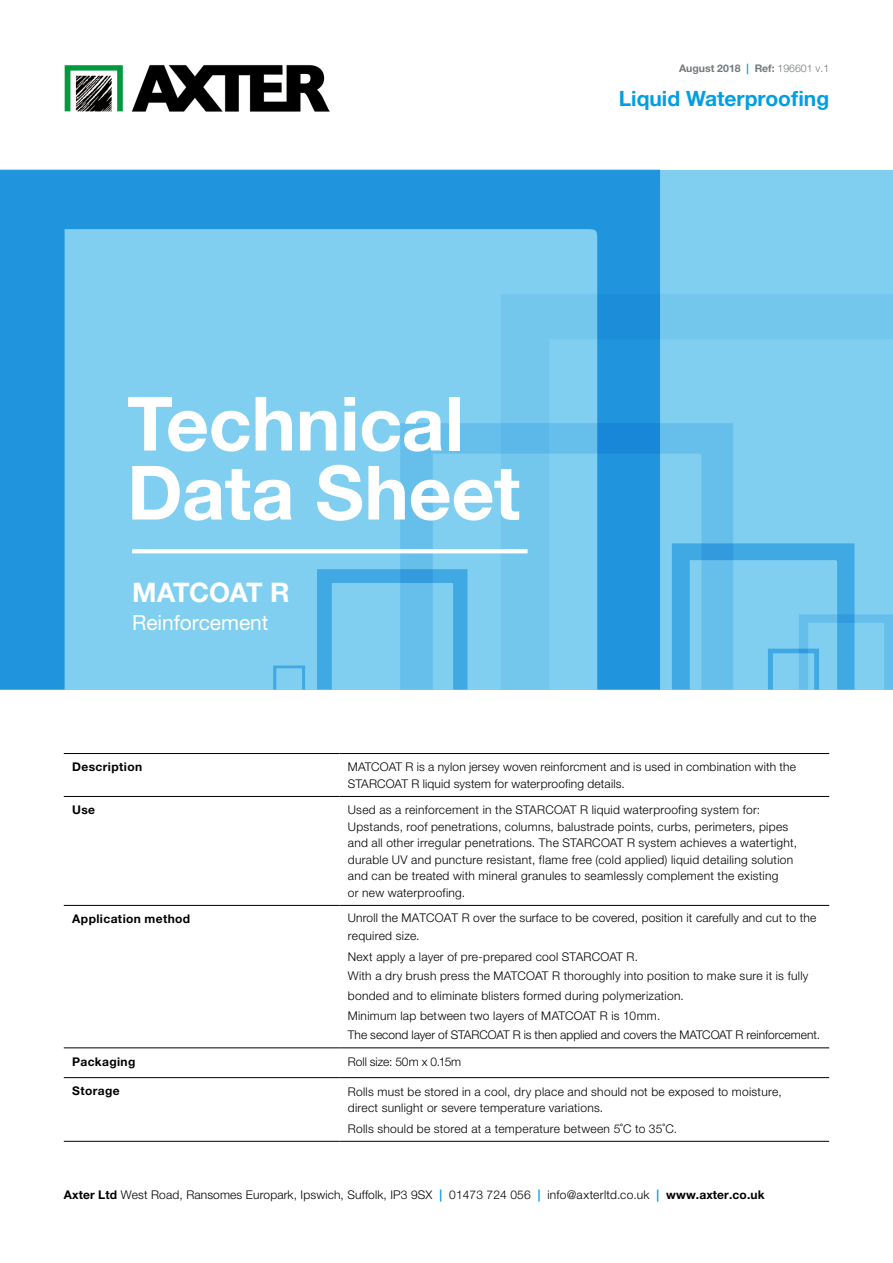
<style>
.page{position:relative;width:893px;height:1263px;background:#fff}
.page>*{position:absolute;margin:0;border:0;box-sizing:border-box;transform-origin:0 0}
.t1{font:700 75px/69px "Helvetica Neue LT";letter-spacing:-.005em;color:#fff}
.t2{font:700 27px "Helvetica Neue LT";letter-spacing:-.02em;color:#fff}
.t3{font:700 21px "Helvetica Neue";color:#009fe3}
.t4{font:21px "Helvetica Neue LT";letter-spacing:-.005em;color:#fff}
.t5{font:300 12px/16.5px "Helvetica Neue LT";letter-spacing:.02em;color:#000}
.t6{font:700 12px "Helvetica Neue LT";letter-spacing:.03em;color:#000}
.t7{font:300 12px "Helvetica Neue LT";letter-spacing:-.005em;color:#000}
.t8{font:700 10.5px "Helvetica Neue LT";color:#73797c}
.s1{color:#009fe3}
.s2{font-weight:300}
.s3{font-family:"Helvetica Neue LT Pro"}
.s4{font-weight:700}
.s5{font-weight:700;color:#009fe3}
</style>
<div class="page">
<div style="left:0;top:170px;width:893px;height:519px;background:#80cff1"></div>
<svg style="left:0;top:170px;width:660px;height:519px"></svg>
<svg style="left:501px;top:294px;width:392px;height:395px"></svg>
<svg style="left:273px;top:665px;width:32px;height:24px"></svg>
<svg style="left:132px;top:549px;width:396px;height:4px;background:#f7fcfe"></svg>
<hr style="left:64px;top:796px;width:275px;height:1px;background:#000">
<hr style="left:339px;top:796px;width:490px;height:1px;background:#000">
<hr style="left:64px;top:905px;width:275px;height:1px;background:#000">
<hr style="left:339px;top:905px;width:490px;height:1px;background:#000">
<hr style="left:64px;top:1047px;width:275px;height:1px;background:#000">
<hr style="left:339px;top:1047px;width:490px;height:1px;background:#000">
<hr style="left:64px;top:1077px;width:275px;height:1px;background:#000">
<hr style="left:339px;top:1077px;width:490px;height:1px;background:#000">
<hr style="left:64px;top:1141px;width:275px;height:1px;background:#000">
<hr style="left:339px;top:1141px;width:490px;height:1px;background:#000">
<hr style="left:64px;top:753px;width:275px;height:1px;background:#000">
<hr style="left:339px;top:753px;width:490px;height:1px;background:#000">
<img style="left:64px;top:65px;width:266px;height:46px">
<p class="t8" style="left:679px;top:62px;width:152px">August 2018 <span class="s1">|</span> Ref: <span class="s2">196601 v.1</span></p>
<h3 class="t3" style="left:619px;top:82px;width:212px">Liquid Waterproofing</h3>
<h1 class="t1" style="left:127px;top:388px;width:395px">Technical<br>Data Sheet</h1>
<h2 class="t2" style="left:132px;top:576px;width:159px">MATCOAT R</h2>
<h3 class="t4" style="left:132px;top:610px;width:138px">Reinforcement</h3>
<p class="t6" style="left:72px;top:760px;width:71px">Description</p>
<p class="t5" style="left:348px;top:759px;width:450px">MATCOAT R is a nylon jersey woven reinforcment and is used in combination with the<br>STARCOAT R liquid system for waterproofing details.</p>
<p class="t6" style="left:72px;top:803px;width:24px">Use</p>
<p class="t5" style="left:348px;top:802px;width:451px">Used as a reinforcement in the STARCOAT R liquid waterproofing system for:<br>Upstands, roof penetrations, columns, balustrade points, curbs, perimeters, pipes and all other irregular penetrations. The STARCOAT R system achieves a watertight, durable UV and puncture resistant, flame free (cold applied) liquid detailing solution and can be treated with mineral granules to seamlessly complement the existing<br>or new waterproofing.</p>
<p class="t6" style="left:72px;top:911px;width:120px">Application method</p>
<p class="t5" style="left:348px;top:909px;width:470px;line-height:17.4px">Unroll the MATCOAT R <span class="s3">o</span>ver the surface to be covered, position it carefully and cut to the required size.</p>
<p class="t5" style="left:348px;top:946px;width:474px;line-height:19.6px">Next apply a layer of pre-prepared cool STARCOAT R.<br>With a dry brush press the MATCOAT R thoroughly into position to make sure it is fully bonded and to eliminate blisters formed during polymerization.<br>Minimum lap between two layers of MATCOAT R is 10mm.<br>The second layer of STARCOAT R is then applied and covers the MATCOAT R reinforcement.</p>
<p class="t6" style="left:72px;top:1054px;width:65px">Packaging</p>
<p class="t7" style="left:348px;top:1054px;width:115px">Roll size: 50m x 0.15m</p>
<p class="t6" style="left:72px;top:1084px;width:49px">Storage</p>
<p class="t5" style="left:348px;top:1083px;width:435px">Rolls must be stored in a cool, dry place and should not be exposed to moisture, direct sunlight or severe temperature variations.</p>
<p class="t5" style="left:348px;top:1120px;width:331px">Rolls should be stored at a temperature between 5˚C to 35˚C.</p>
<p class="t5" style="left:64px;top:1186px;width:702px"><span class="s4">Axter Ltd</span> West Road, Ransomes Europark, Ipswich, Suffolk, IP3 9SX <span class="s5">|</span> 01473 724 056 <span class="s5">|</span> info@axterltd.co.uk <span class="s5">|</span> <span class="s4">www.axter.co.uk</span></p>
</div>
